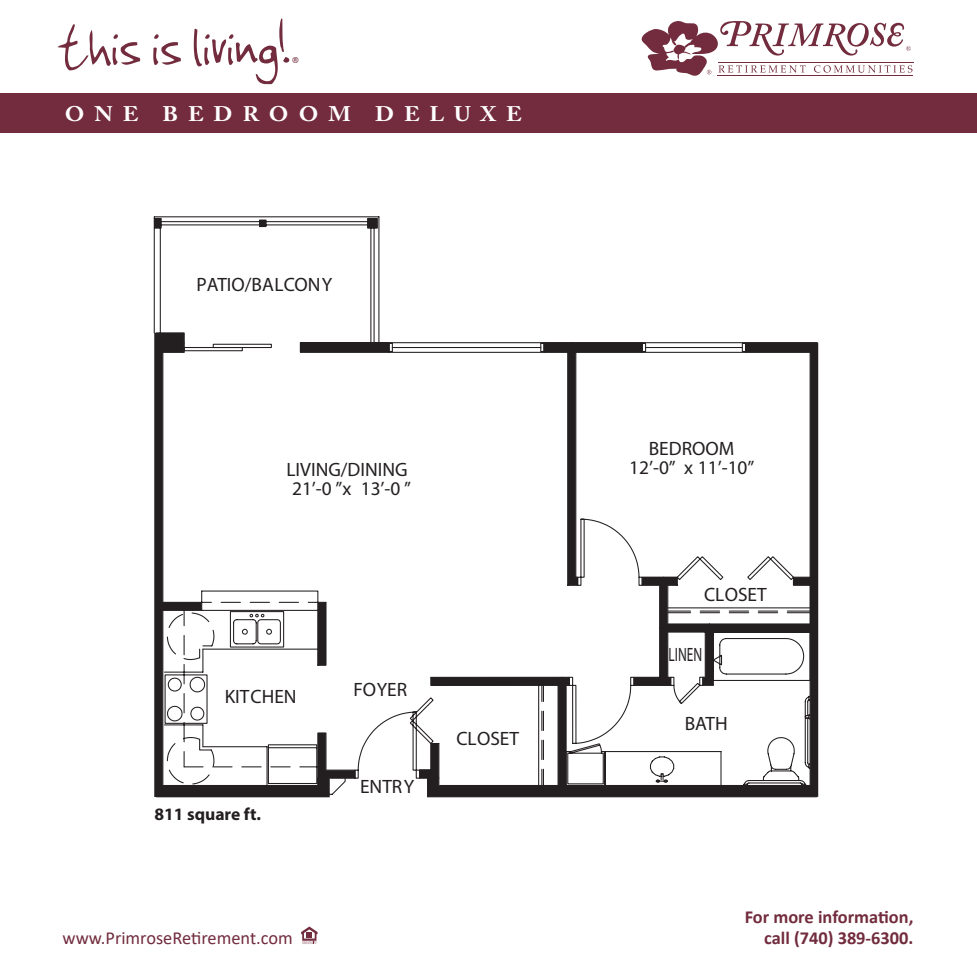
<style>
.page{position:relative;width:977px;height:977px;background:#fff}
.page>*{position:absolute;margin:0;border:0;box-sizing:border-box;transform-origin:0 0}
.t1{font:72.98px "Jenkinsv 20";color:#722c3d}
.t2{font:700 21px "Adobe Caslon Pro";letter-spacing:.44em;color:#fff;scale:1.08 1}
.t3{font:19.43px "Myriad Pro";color:#231f20}
.t4{font:19.43px "Myriad Pro";color:#231f20;scale:.69 1}
.t5{font:700 18.38px "Calibri";color:#722c3d}
.t6{font:18.38px "Calibri";color:#722c3d}
.t7{font:700 17.5px "Myriad Pro";color:#231f20}
.t8{font:300 15.92px "Calibri";color:#722c3d}
</style>
<div class="page">
<hr style="left:717px;top:75px;width:196px;height:1px;background:#722c3d">
<hr style="left:717px;top:62px;width:196px;height:1px;background:#722c3d">
<svg style="left:641px;top:21px;width:271px;height:55px"></svg>
<div style="left:0;top:94px;width:976px;height:39px;background:#722c3d"></div>
<svg style="left:301px;top:926px;width:16px;height:18px"></svg>
<svg style="left:154px;top:216px;width:657px;height:581px"></svg>
<svg style="left:419px;top:342px;width:399px;height:454px"></svg>
<svg style="left:154px;top:333px;width:201px;height:464px"></svg>
<div style="left:318px;top:602px;width:8px;height:63px;background:#231f20"></div>
<svg style="left:155px;top:341px;width:662px;height:244px"></svg>
<div style="left:300px;top:342px;width:89px;height:10px;background:#231f20"></div>
<div style="left:154px;top:218px;width:7px;height:10px;background:#231f20"></div>
<div style="left:259px;top:220px;width:7px;height:6px;background:#231f20"></div>
<div style="left:368px;top:218px;width:9px;height:10px;background:#231f20"></div>
<h1 class="t1" style="left:56px;top:6px;width:233px">this is living!</h1>
<p class="t8" style="left:291px;top:53px;width:10px">®</p>
<p class="t2" style="left:65px;top:102px;width:425px">ONE BEDROOM DELUXE</p>
<p class="t3" style="left:196px;top:272px;width:137px">PATIO/BALCONY</p>
<p class="t3" style="left:648px;top:436px;width:87px">BEDROOM</p>
<p class="t3" style="left:286px;top:457px;width:123px">LIVING/DINING</p>
<p class="t3" style="left:629px;top:455px;width:127px">12’-0” x 11’-10”</p>
<p class="t3" style="left:292px;top:477px;width:120px">21’-0 ”x 13’-0 ”</p>
<p class="t3" style="left:704px;top:582px;width:64px">CLOSET</p>
<p class="t3" style="left:225px;top:685px;width:73px">KITCHEN</p>
<p class="t7" style="left:154px;top:803px;width:108px">811 square ft.</p>
<p class="t3" style="left:353px;top:677px;width:55px">FOYER</p>
<p class="t3" style="left:360px;top:775px;width:56px">ENTRY</p>
<p class="t3" style="left:456px;top:726px;width:64px">CLOSET</p>
<p class="t4" style="left:668px;top:642px;width:50px">LINEN</p>
<p class="t3" style="left:684px;top:711px;width:45px">BATH</p>
<p class="t5" style="left:744px;top:904px;width:170px">For more information,</p>
<p class="t6" style="left:62px;top:925px;width:232px">www.PrimroseRetirement.com</p>
<p class="t5" style="left:764px;top:925px;width:151px">call (740) 389-6300.</p>
</div>
